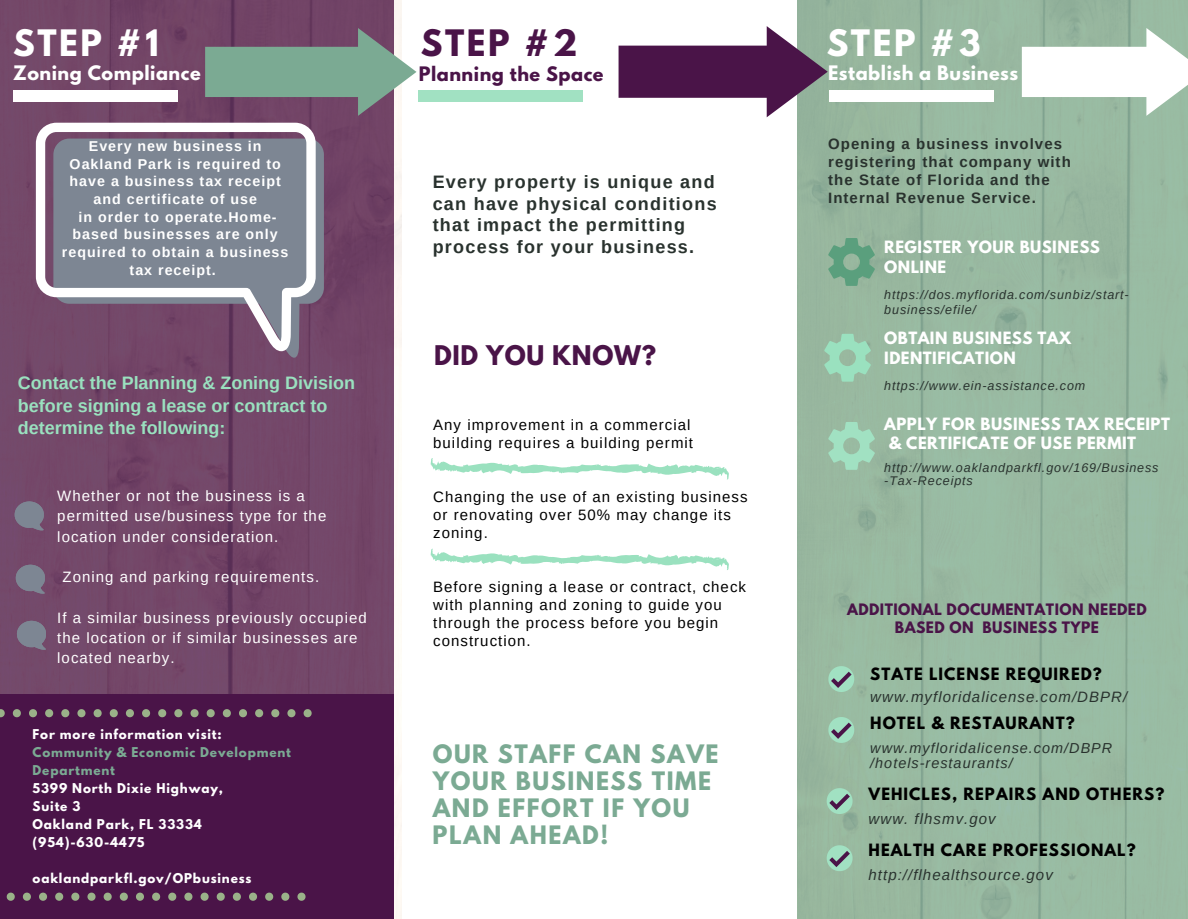
<style>
.page{position:relative;width:1188px;height:919px;background:#fff}
.page>*{position:absolute;margin:0;border:0;box-sizing:border-box;transform-origin:0 0}
.t1{font:700 32.25px "League Spartan";letter-spacing:.08em;color:#fff}
.t2{font:700 32.25px "League Spartan";color:#4a1448}
.t3{font:700 24px "League Spartan";letter-spacing:.03em;color:#4a1448}
.t4{font:700 22.5px/27.2px "League Spartan";letter-spacing:.07em;color:#7baa93}
.t5{font:700 18px/21.3px "Arimo";letter-spacing:.07em;color:#29322e}
.t6{font:700 18px/22.6px "Arimo";color:#9ae1bf}
.t7{font:700 17.7px "League Spartan";letter-spacing:.03em;color:#fff}
.t8{font:700 17.7px "League Spartan";letter-spacing:.03em;color:#4a1448}
.t9{font:15px/18px "Arimo";letter-spacing:.07em;color:#000}
.t10{font:15px/20.2px "Arimo";letter-spacing:.07em;color:#fff}
.t11{font:700 15px/19.8px "League Spartan";letter-spacing:.03em;color:#fff}
.t12{font:italic 15px/21.1px "Arimo";letter-spacing:.07em;color:#29322e}
.t13{font:700 15px/18px "Arimo";letter-spacing:.07em;color:#29322e}
.t14{font:700 15px/23.7px "League Spartan";letter-spacing:.07em;color:#000}
.t15{font:italic 14.4px/15.1px "Arimo";letter-spacing:.07em;color:#29322e}
.t16{font:700 14.25px/17.7px "Arimo";letter-spacing:.07em;color:#fff;text-align:center}
.t17{font:700 13.95px/18.3px "League Spartan";letter-spacing:.03em;color:#4a1448;text-align:center}
.t18{font:italic 12.6px/15px "Arimo";letter-spacing:.07em;color:#29322e}
.t19{font:700 12px/18px "League Spartan";letter-spacing:.07em;color:#fff}
.t20{font:700 12px/18px "League Spartan";letter-spacing:.07em;color:#7baa93}
.s1{font-family:"League Spartan";font-weight:700;font-style:normal;color:#000}
.s2{font-family:"Arimo";font-weight:400;font-style:italic;color:#29322e}
</style>
<div class="page">
<img style="left:0;top:0;width:401px;height:918px">
<div style="left:0;top:694px;width:394px;height:224px;background:#4a1448"></div>
<div style="left:797px;top:0;width:391px;height:918px;background:#99baa1"></div>
<div style="left:13px;top:90px;width:164px;height:11px;background:#fff"></div>
<div style="left:830px;top:90px;width:164px;height:11px;background:#fff"></div>
<div style="left:419px;top:90px;width:164px;height:11px;background:#a1e1c2"></div>
<svg style="left:205px;top:28px;width:212px;height:88px;background:#818989"></svg>
<svg style="left:619px;top:26px;width:209px;height:91px"></svg>
<svg style="left:1022px;top:28px;width:166px;height:88px"></svg>
<svg style="left:13px;top:709px;width:8px;height:8px"></svg>
<svg style="left:0;top:709px;width:5px;height:8px"></svg>
<svg style="left:53px;top:138px;width:271px;height:220px;background:#765c77"></svg>
<svg style="left:36px;top:123px;width:280px;height:228px;background:#8b8697"></svg>
<svg style="left:15px;top:501px;width:29px;height:29px"></svg>
<svg style="left:16px;top:564px;width:29px;height:29px"></svg>
<svg style="left:17px;top:620px;width:29px;height:29px"></svg>
<svg style="left:304px;top:709px;width:8px;height:8px"></svg>
<svg style="left:287px;top:709px;width:9px;height:8px"></svg>
<svg style="left:271px;top:709px;width:8px;height:8px"></svg>
<svg style="left:255px;top:709px;width:8px;height:8px"></svg>
<svg style="left:239px;top:709px;width:8px;height:8px"></svg>
<svg style="left:223px;top:709px;width:8px;height:8px"></svg>
<svg style="left:207px;top:709px;width:8px;height:8px"></svg>
<svg style="left:191px;top:709px;width:8px;height:8px"></svg>
<svg style="left:174px;top:709px;width:8px;height:8px"></svg>
<svg style="left:158px;top:709px;width:8px;height:8px"></svg>
<svg style="left:142px;top:709px;width:8px;height:8px"></svg>
<svg style="left:126px;top:709px;width:8px;height:8px"></svg>
<svg style="left:110px;top:709px;width:8px;height:8px"></svg>
<svg style="left:94px;top:709px;width:8px;height:8px"></svg>
<svg style="left:77px;top:709px;width:9px;height:8px"></svg>
<svg style="left:61px;top:709px;width:8px;height:8px"></svg>
<svg style="left:45px;top:709px;width:8px;height:8px"></svg>
<svg style="left:29px;top:709px;width:8px;height:8px"></svg>
<svg style="left:430px;top:458px;width:299px;height:21px"></svg>
<svg style="left:430px;top:548px;width:299px;height:22px"></svg>
<svg style="left:828px;top:238px;width:47px;height:48px;background:#74a88b"></svg>
<svg style="left:824px;top:333px;width:47px;height:48px;background:#99ceb0"></svg>
<svg style="left:828px;top:422px;width:47px;height:47px;background:#9dcfb3"></svg>
<svg style="left:828px;top:665px;width:26px;height:26px"></svg>
<svg style="left:828px;top:716px;width:26px;height:26px"></svg>
<svg style="left:827px;top:787px;width:26px;height:26px"></svg>
<svg style="left:827px;top:844px;width:26px;height:26px"></svg>
<svg style="left:297px;top:892px;width:9px;height:8px"></svg>
<svg style="left:281px;top:892px;width:8px;height:8px"></svg>
<svg style="left:265px;top:892px;width:8px;height:8px"></svg>
<svg style="left:249px;top:892px;width:8px;height:8px"></svg>
<svg style="left:233px;top:892px;width:8px;height:8px"></svg>
<svg style="left:217px;top:892px;width:8px;height:8px"></svg>
<svg style="left:201px;top:892px;width:8px;height:8px"></svg>
<svg style="left:184px;top:892px;width:8px;height:8px"></svg>
<svg style="left:168px;top:892px;width:8px;height:8px"></svg>
<svg style="left:152px;top:892px;width:8px;height:8px"></svg>
<svg style="left:136px;top:892px;width:8px;height:8px"></svg>
<svg style="left:120px;top:892px;width:8px;height:8px"></svg>
<svg style="left:104px;top:892px;width:8px;height:8px"></svg>
<svg style="left:87px;top:892px;width:9px;height:8px"></svg>
<svg style="left:71px;top:892px;width:8px;height:8px"></svg>
<svg style="left:55px;top:892px;width:8px;height:8px"></svg>
<svg style="left:39px;top:892px;width:8px;height:8px"></svg>
<svg style="left:23px;top:892px;width:8px;height:8px"></svg>
<svg style="left:7px;top:892px;width:8px;height:8px"></svg>
<h2 class="t1" style="left:13px;top:27px;width:147px">STEP #1</h2>
<h2 class="t7" style="left:13px;top:64px;width:189px">Zoning Compliance</h2>
<p class="t16" style="left:62px;top:137px;width:228px">Every new business in<br>Oakland Park is required to have a business tax receipt and certificate of use<br>in order to operate.Home&shy;based businesses are only required to obtain a business tax receipt.</p>
<p class="t6" style="left:18px;top:371px;width:339px">Contact the Planning &amp; Zoning Division before signing a lease or contract to determine the following:</p>
<p class="t10" style="left:57px;top:485px;width:271px">Whether or not the business is a permitted use/business type for the location under consideration.</p>
<p class="t10" style="left:63px;top:566px;width:258px">Zoning and parking requirements.</p>
<p class="t10" style="left:57px;top:607px;width:311px">If a similar business previously occupied the location or if similar businesses are located nearby.</p>
<p class="t19" style="left:33px;top:726px;width:191px">For more information visit:</p>
<p class="t20" style="left:33px;top:744px;width:260px">Community &amp; Economic Development<br>Department</p>
<p class="t19" style="left:33px;top:780px;width:192px">5399 North Dixie Highway,<br>Suite 3<br>Oakland Park, FL 33334 (954)-630-4475</p>
<p class="t19" style="left:33px;top:870px;width:220px">oaklandparkfl.gov/OPbusiness</p>
<h2 class="t2" style="left:421px;top:27px;width:158px">STEP #2</h2>
<h2 class="t8" style="left:419px;top:65px;width:186px">Planning the Space</h2>
<p class="t5" style="left:433px;top:171px;width:285px">Every property is unique and can have physical conditions that impact the permitting process for your business.</p>
<h3 class="t3" style="left:434px;top:343px;width:224px">DID YOU KNOW?</h3>
<p class="t9" style="left:433px;top:415px;width:261px">Any improvement in a commercial building requires a building permit</p>
<p class="t9" style="left:433px;top:487px;width:316px">Changing the use of an existing business or renovating over 50% may change its zoning.</p>
<p class="t9" style="left:433px;top:577px;width:314px">Before signing a lease or contract, check with planning and zoning to guide you through the process before you begin construction.</p>
<p class="t4" style="left:433px;top:742px;width:288px">OUR STAFF CAN SAVE<br>YOUR BUSINESS TIME<br>AND EFFORT IF YOU<br>PLAN AHEAD!</p>
<h2 class="t1" style="left:827px;top:27px;width:155px">STEP #3</h2>
<h2 class="t7" style="left:828px;top:64px;width:191px">Establish a Business</h2>
<p class="t13" style="left:828px;top:135px;width:244px">Opening a business involves registering that company with the State of Florida and the<br>Internal Revenue Service.</p>
<p class="t11" style="left:884px;top:239px;width:217px">REGISTER YOUR BUSINESS<br>ONLINE</p>
<p class="t18" style="left:884px;top:287px;width:246px">https://dos.myflorida.com/sunbiz/start&shy;business/efile/</p>
<p class="t11" style="left:884px;top:330px;width:188px">OBTAIN BUSINESS TAX<br>IDENTIFICATION</p>
<p class="t18" style="left:884px;top:378px;width:203px">https://www.ein-assistance.com</p>
<p class="t11" style="left:889px;top:415px;width:283px;text-indent:-5px">APPLY FOR BUSINESS TAX RECEIPT &amp; CERTIFICATE OF USE PERMIT</p>
<p class="t18" style="left:884px;top:461px;width:276px;line-height:12.3px">http://www.oaklandparkfl.gov/169/Business -Tax-Receipts</p>
<h3 class="t17" style="left:847px;top:601px;width:301px">ADDITIONAL DOCUMENTATION NEEDED<br>BASED ON BUSINESS TYPE</h3>
<p class="t12" style="left:870px;top:664px;width:258px"><span class="s1">STATE LICENSE REQUIRED? </span>www.myfloridalicense.com/DBPR/</p>
<p class="t14" style="left:870px;top:713px;width:206px">HOTEL &amp; RESTAURANT?</p>
<p class="t15" style="left:870px;top:739px;width:244px">www.myfloridalicense.com/DBPR /hotels-restaurants/</p>
<p class="t14" style="left:869px;top:784px;width:297px">VEHICLES, REPAIRS AND OTHERS? <span class="s2">www. flhsmv.gov</span></p>
<p class="t12" style="left:869px;top:839px;width:269px;line-height:23.7px"><span class="s1">HEALTH CARE PROFESSIONAL? </span>http://flhealthsource.gov</p>
</div>
